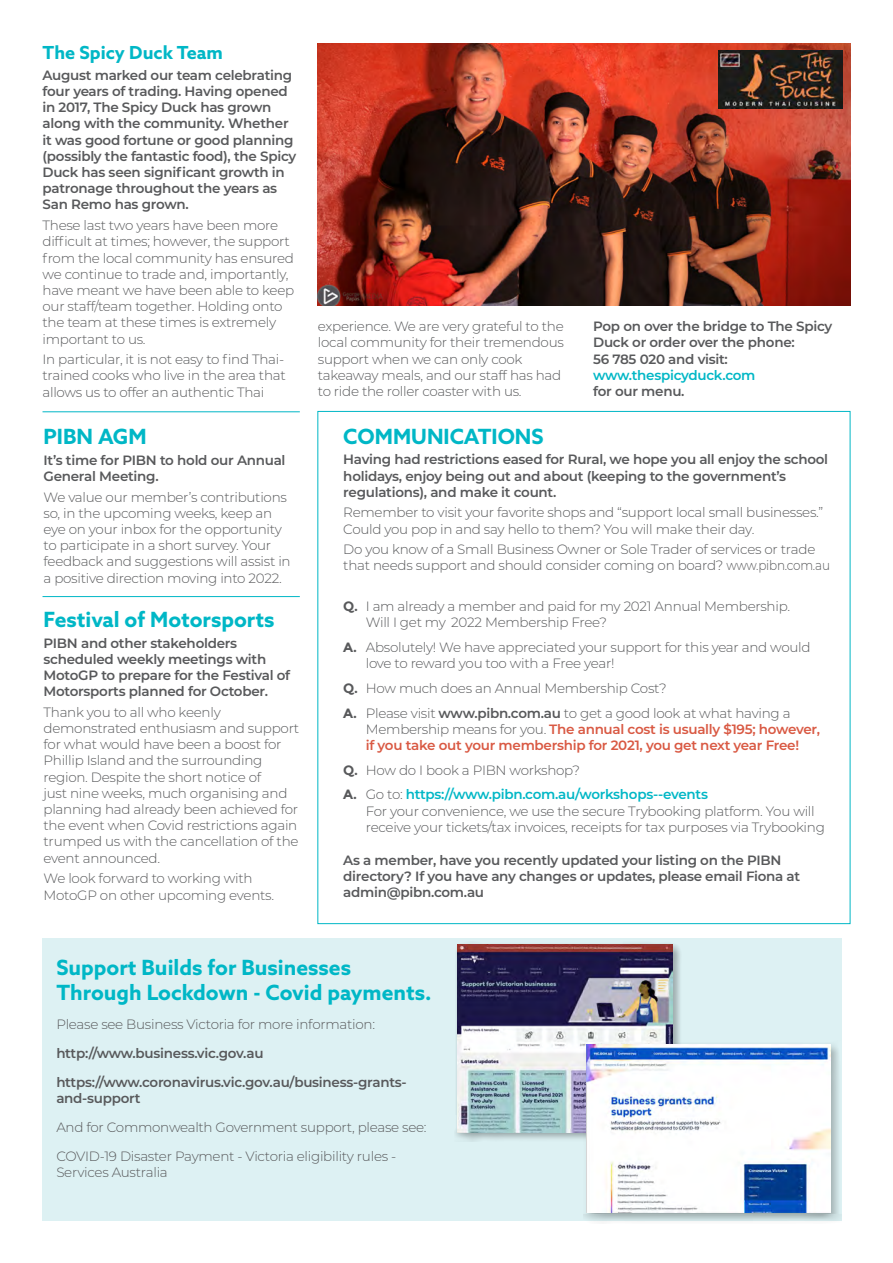
<style>
.page{position:relative;width:893px;height:1263px;background:#fff}
.page>*{position:absolute;margin:0;border:0;box-sizing:border-box;transform-origin:0 0}
.Left_Justify{font:700 21px/25.2px "Azo Sans";color:#00b7c6}
.Left_Justify-2{font:700 18px "Azo Sans";color:#00b7c6}
.Left_Justify-3{font:300 13.5px/16.2px "Montserrat";letter-spacing:-.02em;color:#58595b}
.Left_Justify-4{font:600 13.5px/16.2px "Montserrat";letter-spacing:-.02em;color:#58595b}
.Left_Justify-5{font:600 13.5px/16.2px "Montserrat";letter-spacing:-.02em;color:#d95943}
.Left_Justify-6{font:600 13.5px "Montserrat";letter-spacing:-.02em;color:#00b7c6}
.s1{font-weight:700}
.s2{font-weight:700;color:#58595b}
.s3{font-weight:300;color:#58595b}
.s4{color:#58595b}
</style>
<div class="page">
<div style="left:43px;top:938px;width:799px;height:282px;background:#ddf1f3"></div>
<hr style="left:43px;top:411px;width:257px;height:1px;background:#00b7c6">
<hr style="left:43px;top:596px;width:257px;height:1px;background:#00b7c6">
<div style="left:454px;top:942px;width:228px;height:200px;background:#000;opacity:.3"></div>
<img style="left:457px;top:944px;width:216px;height:188px">
<div style="left:583px;top:1040px;width:259px;height:184px;background:#000;opacity:.3"></div>
<img style="left:587px;top:1044px;width:244px;height:169px">
<img style="left:318px;top:43px;width:532px;height:262px">
<img style="left:719px;top:50px;width:123px;height:59px">
<p class="Left_Justify-2" style="left:43px;top:41px;width:182px">The Spicy Duck Team</p>
<p class="Left_Justify-4" style="left:43px;top:66px;width:255px">August marked our team celebrating four years of trading. Having opened in 2017, The Spicy Duck has grown along with the community. Whether it was good fortune or good planning (possibly the fantastic food), the Spicy Duck has seen significant growth in patronage throughout the years as San Remo has grown.</p>
<p class="Left_Justify-3" style="left:43px;top:217px;width:253px">These last two years have been more difficult at times; however, the support from the local community has ensured we continue to trade and, importantly, have meant we have been able to keep our staff/team together. Holding onto the team at these times is extremely important to us.</p>
<p class="Left_Justify-3" style="left:43px;top:351px;width:245px;text-align:justify">In particular, it is not easy to find Thai&shy;trained cooks who live in the area that allows us to offer an authentic Thai</p>
<p class="Left_Justify" style="left:44px;top:423px;width:105px">PIBN AGM</p>
<p class="Left_Justify-4" style="left:44px;top:451px;width:244px">It’s time for PIBN to hold our Annual<br>General Meeting.</p>
<p class="Left_Justify-3" style="left:44px;top:488px;width:249px">We value our member’s contributions so, in the upcoming weeks, keep an eye on your inbox for the opportunity to participate in a short survey. Your feedback and suggestions will assist in a positive direction moving into 2022.</p>
<p class="Left_Justify" style="left:44px;top:606px;width:232px">Festival of Motorsports</p>
<p class="Left_Justify-4" style="left:44px;top:634px;width:248px">PIBN and other stakeholders scheduled weekly meetings with<br>MotoGP to prepare for the Festival of<br>Motorsports planned for October.</p>
<p class="Left_Justify-3" style="left:44px;top:703px;width:257px">Thank you to all who keenly demonstrated enthusiasm and support for what would have been a boost for Phillip Island and the surrounding region. Despite the short notice of<br>just nine weeks, much organising and planning had already been achieved for the event when Covid restrictions again trumped us with the cancellation of the event announced.</p>
<p class="Left_Justify-3" style="left:44px;top:870px;width:232px">We look forward to working with<br>MotoGP on other upcoming events.</p>
<p class="Left_Justify-3" style="left:318px;top:318px;width:248px">experience. We are very grateful to the local community for their tremendous support when we can only cook takeaway meals, and our staff has had to ride the roller coaster with us.</p>
<p class="Left_Justify-4" style="left:593px;top:318px;width:241px">Pop on over the bridge to The Spicy<br>Duck or order over the phone:</p>
<p class="Left_Justify-4" style="left:593px;top:350px;width:136px">56 785 020 and visit:</p>
<p class="Left_Justify-6" style="left:593px;top:365px;width:164px">www.thespicyduck.com</p>
<p class="Left_Justify-4" style="left:593px;top:382px;width:93px">for our menu.</p>
<p class="Left_Justify" style="left:343px;top:423px;width:202px">COMMUNICATIONS</p>
<p class="Left_Justify-4" style="left:343px;top:451px;width:486px">Having had restrictions eased for Rural, we hope you all enjoy the school holidays, enjoy being out and about (keeping to the government’s regulations), and make it count.</p>
<p class="Left_Justify-3" style="left:343px;top:504px;width:481px">Remember to visit your favorite shops and “support local small businesses.”<br>Could you pop in and say hello to them? You will make their day.</p>
<p class="Left_Justify-3" style="left:343px;top:541px;width:488px">Do you know of a Small Business Owner or Sole Trader of services or trade that needs support and should consider coming on board? www.pibn.com.au</p>
<p class="Left_Justify-3" style="left:343px;top:598px;width:448px"><span class="s1">Q.</span> I am already a member and paid for my 2021 Annual Membership.</p>
<p class="Left_Justify-3" style="left:366px;top:614px;width:243px">Will I get my 2022 Membership Free?</p>
<p class="Left_Justify-3" style="left:366px;top:639px;width:446px;text-indent:-23px"><span class="s1">A.</span> Absolutely! We have appreciated your support for this year and would love to reward you too with a Free year!</p>
<p class="Left_Justify-3" style="left:343px;top:679px;width:325px"><span class="s1">Q.</span> How much does an Annual Membership Cost?</p>
<p class="Left_Justify-5" style="left:366px;top:704px;width:456px;text-indent:-23px"><span class="s2">A.</span> <span class="s3">Please visit</span> <span class="s4">www.pibn.com.au</span> <span class="s3">to get a good look at what having a<br>Membership means for you.</span> The annual cost is usually $195; however, if you take out your membership for 2021, you get next year Free!</p>
<p class="Left_Justify-3" style="left:343px;top:761px;width:238px"><span class="s1">Q.</span> How do I book a PIBN workshop?</p>
<p class="Left_Justify-6" style="left:343px;top:785px;width:366px"><span class="s2">A.</span> <span class="s3">Go to:</span> https://www.pibn.com.au/workshops--events</p>
<p class="Left_Justify-3" style="left:366px;top:802px;width:461px">For your convenience, we use the secure Trybooking platform. You will receive your tickets/tax invoices, receipts for tax purposes via Trybooking</p>
<p class="Left_Justify-4" style="left:343px;top:851px;width:458px">As a member, have you recently updated your listing on the PIBN directory? If you have any changes or updates, please email Fiona at admin@pibn.com.au</p>
<p class="Left_Justify" style="left:56px;top:954px;width:377px">Support Builds for Businesses<br>Through Lockdown - Covid payments.</p>
<p class="Left_Justify-3" style="left:56px;top:1016px;width:320px">Please see Business Victoria for more information:</p>
<p class="Left_Justify-4" style="left:56px;top:1044px;width:209px">http://www.business.vic.gov.au</p>
<p class="Left_Justify-4" style="left:56px;top:1073px;width:352px">https://www.coronavirus.vic.gov.au/business-grants&shy;and-support</p>
<p class="Left_Justify-3" style="left:56px;top:1119px;width:372px">And for Commonwealth Government support, please see:</p>
<p class="Left_Justify-3" style="left:56px;top:1148px;width:341px">COVID-19 Disaster Payment - Victoria eligibility rules -<br>Services Australia</p>
</div>
